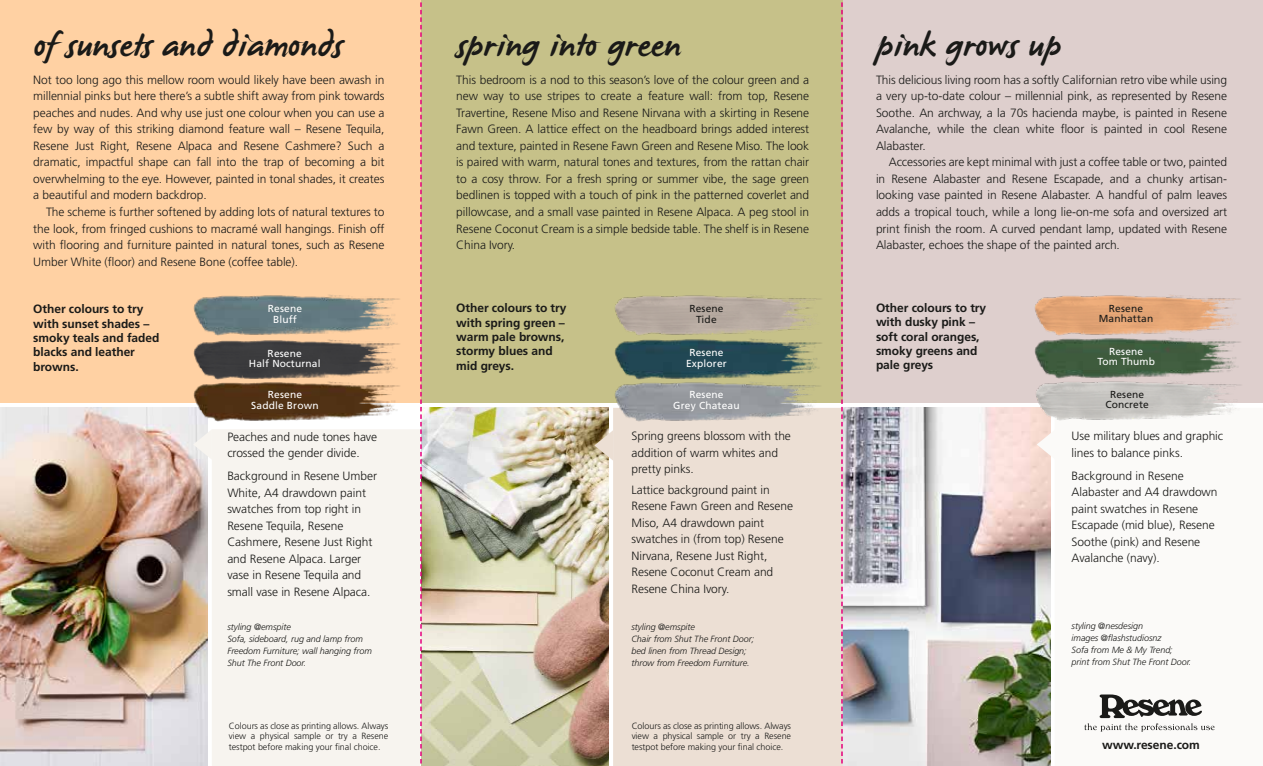
<style>
.page{position:relative;width:1263px;height:766px;background:#fff}
.page>*{position:absolute;margin:0;border:0;box-sizing:border-box;transform-origin:0 0}
.t1{font:34.5px "James Paul";color:#1a1a18}
.t2{font:300 12px/16.5px "Frutiger";letter-spacing:-.005em;color:#1a1a18}
.t3{font:700 12px/14.4px "Frutiger";letter-spacing:-.005em;color:#1a1a18}
.t4{font:10.2px/10.5px "Frutiger";letter-spacing:.015em;color:#fff;text-align:center}
.t5{font:10.2px/10.5px "Frutiger";letter-spacing:.015em;color:#1a1a18;text-align:center}
.t6{font:italic 300 9px/12px "Frutiger";letter-spacing:-.005em;color:#1a1a18}
.t7{font:300 9px/10.8px "Frutiger";letter-spacing:-.005em;color:#1a1a18;text-align:justify}
</style>
<div class="page">
<img style="left:0;top:408px;width:208px;height:357px">
<div style="left:0;top:0;width:421px;height:403px;background:#ffd1a3"></div>
<div style="left:212px;top:429px;width:208px;height:336px;background:#f7f4ef"></div>
<svg style="left:193px;top:429px;width:19px;height:30px"></svg>
<img style="left:190px;top:381px;width:210px;height:42px">
<img style="left:193px;top:294px;width:207px;height:86px">
<img style="left:843px;top:408px;width:207px;height:357px">
<div style="left:842px;top:0;width:421px;height:403px;background:#decfcd"></div>
<svg style="left:1037px;top:429px;width:14px;height:30px"></svg>
<img style="left:1034px;top:295px;width:207px;height:83px">
<img style="left:1032px;top:378px;width:209px;height:44px">
<div style="left:421px;top:0;width:422px;height:403px;background:#c6c189"></div>
<img style="left:422px;top:408px;width:187px;height:357px">
<div style="left:613px;top:408px;width:228px;height:357px;background:#ecdfd4"></div>
<svg style="left:594px;top:430px;width:19px;height:30px"></svg>
<svg style="left:1084px;top:694px;width:131px;height:37px"></svg>
<img style="left:613px;top:382px;width:212px;height:41px">
<img style="left:614px;top:295px;width:208px;height:85px">
<svg style="left:420px;top:2px;width:2px;height:763px"></svg>
<svg style="left:841px;top:2px;width:2px;height:763px"></svg>
<h1 class="t1" style="left:33px;top:28px;width:311px">of sunsets and diamonds</h1>
<p class="t2" style="left:33px;top:71px;width:353px;text-align:justify">Not too long ago this mellow room would likely have been awash in millennial pinks but here there’s a subtle shift away from pink towards peaches and nudes. And why use just one colour when you can use a few by way of this striking diamond feature wall – Resene Tequila, Resene Just Right, Resene Alpaca and Resene Cashmere? Such a dramatic, impactful shape can fall into the trap of becoming a bit overwhelming to the eye. However, painted in tonal shades, it creates a beautiful and modern backdrop.</p>
<p class="t2" style="left:33px;top:203px;width:353px;text-align:justify;text-indent:13px">The scheme is further softened by adding lots of natural textures to the look, from fringed cushions to macramé wall hangings. Finish off with flooring and furniture painted in natural tones, such as Resene Umber White (floor) and Resene Bone (coffee table).</p>
<p class="t3" style="left:33px;top:302px;width:128px">Other colours to try with sunset shades – smoky teals and faded blacks and leather browns.</p>
<p class="t4" style="left:251px;top:389px;width:69px">Resene<br>Saddle Brown</p>
<p class="t4" style="left:268px;top:303px;width:36px">Resene<br>Bluff</p>
<p class="t4" style="left:249px;top:347px;width:73px">Resene<br>Half Nocturnal</p>
<p class="t2" style="left:227px;top:428px;width:151px">Peaches and nude tones have crossed the gender divide.</p>
<p class="t2" style="left:227px;top:468px;width:151px">Background in Resene Umber<br>White, A4 drawdown paint swatches from top right in<br>Resene Tequila, Resene<br>Cashmere, Resene Just Right and Resene Alpaca. Larger vase in Resene Tequila and small vase in Resene Alpaca.</p>
<h1 class="t1" style="left:456px;top:28px;width:226px">spring into green</h1>
<p class="t2" style="left:456px;top:71px;width:354px;text-align:justify">This bedroom is a nod to this season’s love of the colour green and a new way to use stripes to create a feature wall: from top, Resene Travertine, Resene Miso and Resene Nirvana with a skirting in Resene Fawn Green. A lattice effect on the headboard brings added interest and texture, painted in Resene Fawn Green and Resene Miso. The look is paired with warm, natural tones and textures, from the rattan chair to a cosy throw. For a fresh spring or summer vibe, the sage green bedlinen is topped with a touch of pink in the patterned coverlet and pillowcase, and a small vase painted in Resene Alpaca. A peg stool in Resene Coconut Cream is a simple bedside table. The shelf is in Resene China Ivory.</p>
<p class="t3" style="left:456px;top:301px;width:112px">Other colours to try with spring green – warm pale browns, stormy blues and mid greys.</p>
<p class="t5" style="left:689px;top:303px;width:36px">Resene<br>Tide</p>
<p class="t4" style="left:686px;top:347px;width:42px">Resene<br>Explorer</p>
<p class="t4" style="left:673px;top:389px;width:68px">Resene<br>Grey Chateau</p>
<p class="t2" style="left:631px;top:427px;width:161px">Spring greens blossom with the addition of warm whites and pretty pinks.</p>
<p class="t2" style="left:631px;top:481px;width:163px">Lattice background paint in<br>Resene Fawn Green and Resene<br>Miso, A4 drawdown paint swatches in (from top) Resene<br>Nirvana, Resene Just Right,<br>Resene Coconut Cream and<br>Resene China Ivory.</p>
<p class="t6" style="left:227px;top:620px;width:146px">styling @emspite<br>Sofa, sideboard, rug and lamp from<br>Freedom Furniture; wall hanging from<br>Shut The Front Door.</p>
<p class="t6" style="left:631px;top:620px;width:124px">styling @emspite<br>Chair from Shut The Front Door; bed linen from Thread Design; throw from Freedom Furniture.</p>
<p class="t7" style="left:229px;top:719px;width:161px">Colours as close as printing allows. Always view a physical sample or try a Resene testpot before making your final choice.</p>
<p class="t7" style="left:632px;top:719px;width:161px">Colours as close as printing allows. Always view a physical sample or try a Resene testpot before making your final choice.</p>
<h1 class="t1" style="left:876px;top:28px;width:186px">pink grows up</h1>
<p class="t2" style="left:876px;top:71px;width:353px;text-align:justify">This delicious living room has a softly Californian retro vibe while using a very up-to-date colour – millennial pink, as represented by Resene Soothe. An archway, a la 70s hacienda maybe, is painted in Resene Avalanche, while the clean white floor is painted in cool Resene Alabaster.</p>
<p class="t2" style="left:876px;top:154px;width:353px;text-align:justify;text-indent:13px">Accessories are kept minimal with just a coffee table or two, painted in Resene Alabaster and Resene Escapade, and a chunky artisan&shy;looking vase painted in Resene Alabaster. A handful of palm leaves adds a tropical touch, while a long lie-on-me sofa and oversized art print finish the room. A curved pendant lamp, updated with Resene Alabaster, echoes the shape of the painted arch.</p>
<p class="t3" style="left:876px;top:300px;width:112px">Other colours to try with dusky pink – soft coral oranges, smoky greens and pale greys</p>
<p class="t5" style="left:1099px;top:303px;width:56px">Resene<br>Manhattan</p>
<p class="t4" style="left:1097px;top:346px;width:59px">Resene<br>Tom Thumb</p>
<p class="t5" style="left:1105px;top:389px;width:45px">Resene<br>Concrete</p>
<p class="t2" style="left:1071px;top:427px;width:153px">Use military blues and graphic lines to balance pinks.</p>
<p class="t2" style="left:1071px;top:467px;width:147px">Background in Resene<br>Alabaster and A4 drawdown paint swatches in Resene<br>Escapade (mid blue), Resene<br>Soothe (pink) and Resene<br>Avalanche (navy).</p>
<p class="t6" style="left:1071px;top:620px;width:121px">styling @nesdesign<br>images @flashstudiosnz<br>Sofa from Me &amp; My Trend; print from Shut The Front Door.</p>
<p class="t3" style="left:1102px;top:737px;width:99px">www.resene.com</p>
</div>
